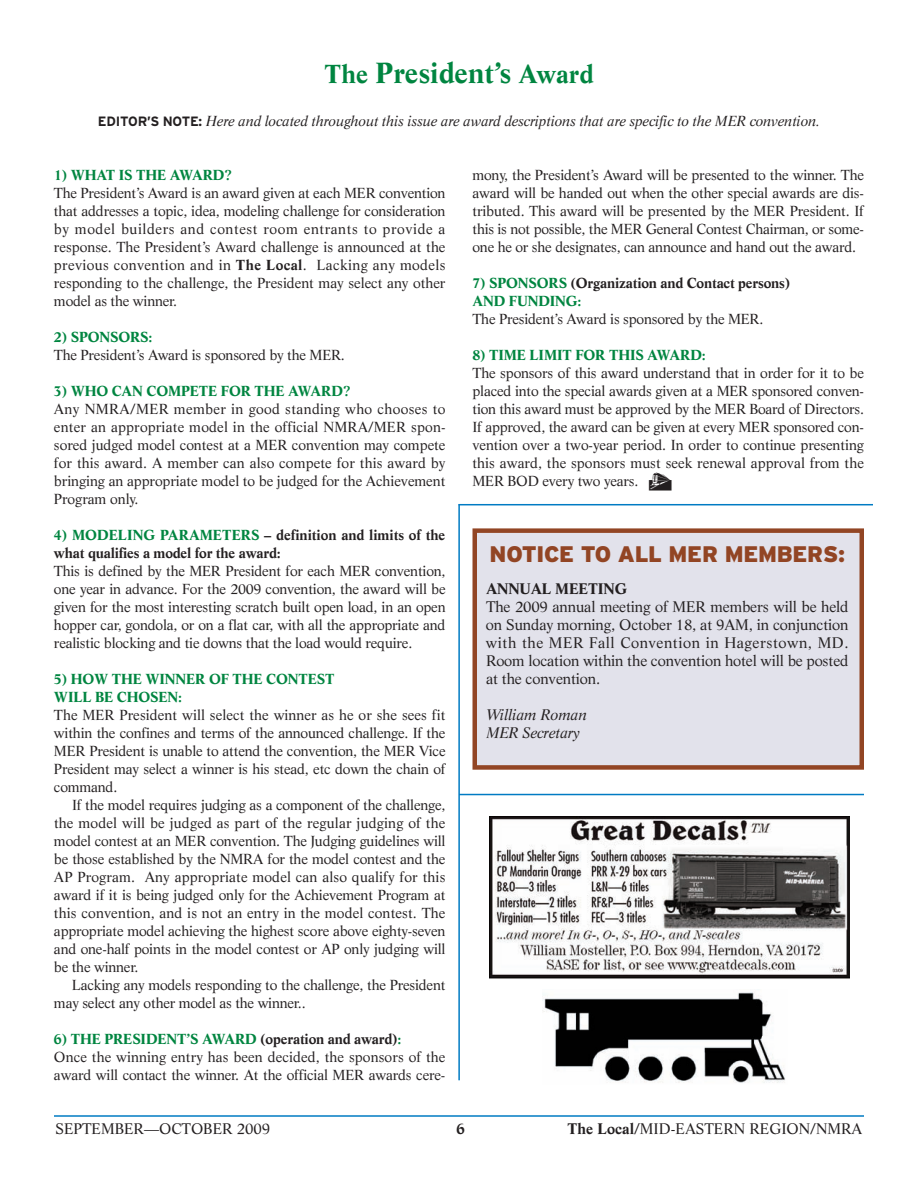
<style>
.page{position:relative;width:918px;height:1188px;background:#fff}
.page>*{position:absolute;margin:0;border:0;box-sizing:border-box;transform-origin:0 0}
.t1{font:700 28.5px "Life";color:#008540}
.t2{font:900 22.5px "Interstate";letter-spacing:-.015em;color:#924524}
.t3{font:15px/18px "Life";letter-spacing:-.01em;color:#231f20;text-align:justify}
.t4{font:italic 15px/18px "Life";letter-spacing:-.015em;color:#231f20}
.t5{font:700 15px "Life";letter-spacing:-.015em;color:#231f20}
.t6{font:14.25px/18px "Life";letter-spacing:-.01em;color:#231f20;text-align:justify}
.t7{font:700 14.25px/18px "Life";letter-spacing:-.01em;color:#231f20}
.t8{font:700 14.25px/18px "Life";letter-spacing:-.015em;color:#008540}
.t9{font:italic 14.25px "Life";letter-spacing:-.015em;color:#231f20}
.s1{font-size:25.5px}
.s2{font-family:"Interstate";font-weight:700;font-style:normal;font-size:13.5px}
.s3{font-weight:700}
.s4{color:#008540}
.s5{font-weight:700;color:#008540}
</style>
<div class="page">
<hr style="left:54px;top:1115px;width:810px;height:2px;background:#007bc3">
<hr style="left:459px;top:504px;width:414px;height:1px;background:#007bc3">
<div style="left:477px;top:533px;width:383px;height:232px;background:#e2e2eb"></div>
<div style="left:472px;top:528px;width:392px;height:242px;border:4px solid #924524"></div>
<img style="left:490px;top:817px;width:360px;height:162px">
<hr style="left:459px;top:794px;width:405px;height:1px;background:#007bc3">
<hr style="left:458px;top:504px;width:2px;height:576px;background:#007bc3">
<img style="left:543px;top:992px;width:242px;height:91px">
<h1 class="t1" style="left:324px;top:62px;width:271px"><span class="s1">The</span> President’s <span class="s1">Award</span></h1>
<p class="t9" style="left:98px;top:115px;width:724px"><span class="s2">EDITOR’S NOTE:</span> Here and located throughout this issue are award descriptions that are specific to the MER convention.</p>
<p class="t8" style="left:54px;top:167px;width:180px">1) WHAT IS THE AWARD?</p>
<p class="t6" style="left:54px;top:185px;width:393px">The President’s Award is an award given at each MER convention that addresses a topic, idea, modeling challenge for consideration by model builders and contest room entrants to provide a response. The President’s Award challenge is announced at the previous convention and in <span class="s3">The Local</span>. Lacking any models responding to the challenge, the President may select any other model as the winner.</p>
<p class="t8" style="left:54px;top:329px;width:100px">2) SPONSORS:</p>
<p class="t6" style="left:54px;top:347px;width:292px">The President’s Award is sponsored by the MER.</p>
<p class="t8" style="left:54px;top:383px;width:298px">3) WHO CAN COMPETE FOR THE AWARD?</p>
<p class="t6" style="left:54px;top:401px;width:393px">Any NMRA/MER member in good standing who chooses to enter an appropriate model in the official NMRA/MER spon&shy;sored judged model contest at a MER convention may compete for this award. A member can also compete for this award by bringing an appropriate model to be judged for the Achievement Program only.</p>
<p class="t7" style="left:54px;top:527px;width:393px"><span class="s4">4) MODELING PARAMETERS</span> – definition and limits of the what qualifies a model for the award:</p>
<p class="t6" style="left:54px;top:563px;width:393px">This is defined by the MER President for each MER convention, one year in advance. For the 2009 convention, the award will be given for the most interesting scratch built open load, in an open hopper car, gondola, or on a flat car, with all the appropriate and realistic blocking and tie downs that the load would require.</p>
<p class="t8" style="left:54px;top:671px;width:282px">5) HOW THE WINNER OF THE CONTEST<br>WILL BE CHOSEN:</p>
<p class="t6" style="left:54px;top:707px;width:393px">The MER President will select the winner as he or she sees fit within the confines and terms of the announced challenge. If the MER President is unable to attend the convention, the MER Vice President may select a winner is his stead, etc down the chain of command.</p>
<p class="t6" style="left:54px;top:797px;width:393px;text-indent:18px">If the model requires judging as a component of the challenge, the model will be judged as part of the regular judging of the model contest at an MER convention. The Judging guidelines will be those established by the NMRA for the model contest and the AP Program. Any appropriate model can also qualify for this award if it is being judged only for the Achievement Program at this convention, and is not an entry in the model contest. The appropriate model achieving the highest score above eighty-seven and one-half points in the model contest or AP only judging will be the winner.</p>
<p class="t6" style="left:54px;top:977px;width:393px;text-indent:18px">Lacking any models responding to the challenge, the President may select any other model as the winner..</p>
<p class="t6" style="left:54px;top:1031px;width:393px;text-align:left"><span class="s5">6) THE PRESIDENT’S AWARD</span> <span class="s3">(operation and award)</span><span class="s5">:<br></span>Once the winning entry has been decided, the sponsors of the award will contact the winner. At the official MER awards cere-</p>
<p class="t6" style="left:472px;top:167px;width:393px">mony, the President’s Award will be presented to the winner. The award will be handed out when the other special awards are dis&shy;tributed. This award will be presented by the MER President. If this is not possible, the MER General Contest Chairman, or some&shy;one he or she designates, can announce and hand out the award.</p>
<p class="t7" style="left:473px;top:275px;width:319px"><span class="s4">7) SPONSORS</span> (Organization and Contact persons)<br><span class="s4">AND FUNDING:</span></p>
<p class="t6" style="left:473px;top:311px;width:292px">The President’s Award is sponsored by the MER.</p>
<p class="t8" style="left:473px;top:347px;width:235px">8) TIME LIMIT FOR THIS AWARD:</p>
<p class="t6" style="left:472px;top:365px;width:393px">The sponsors of this award understand that in order for it to be placed into the special awards given at a MER sponsored conven&shy;tion this award must be approved by the MER Board of Directors.<br>If approved, the award can be given at every MER sponsored con&shy;vention over a two-year period. In order to continue presenting this award, the sponsors must seek renewal approval from the MER BOD every two years.</p>
<h2 class="t2" style="left:490px;top:541px;width:357px">NOTICE TO ALL MER MEMBERS:</h2>
<p class="t5" style="left:486px;top:583px;width:143px">ANNUAL MEETING</p>
<p class="t3" style="left:486px;top:599px;width:364px">The 2009 annual meeting of MER members will be held on Sunday morning, October 18, at 9AM, in conjunction with the MER Fall Convention in Hagerstown, MD.<br>Room location within the convention hotel will be posted at the convention.</p>
<p class="t4" style="left:486px;top:707px;width:103px">William Roman<br>MER Secretary</p>
<p class="t3" style="left:56px;top:1121px;width:216px">SEPTEMBER—OCTOBER 2009</p>
<p class="t5" style="left:456px;top:1123px;width:10px">6</p>
<p class="t3" style="left:568px;top:1121px;width:296px"><span class="s3">The Local</span>/MID-EASTERN REGION/NMRA</p>
</div>
